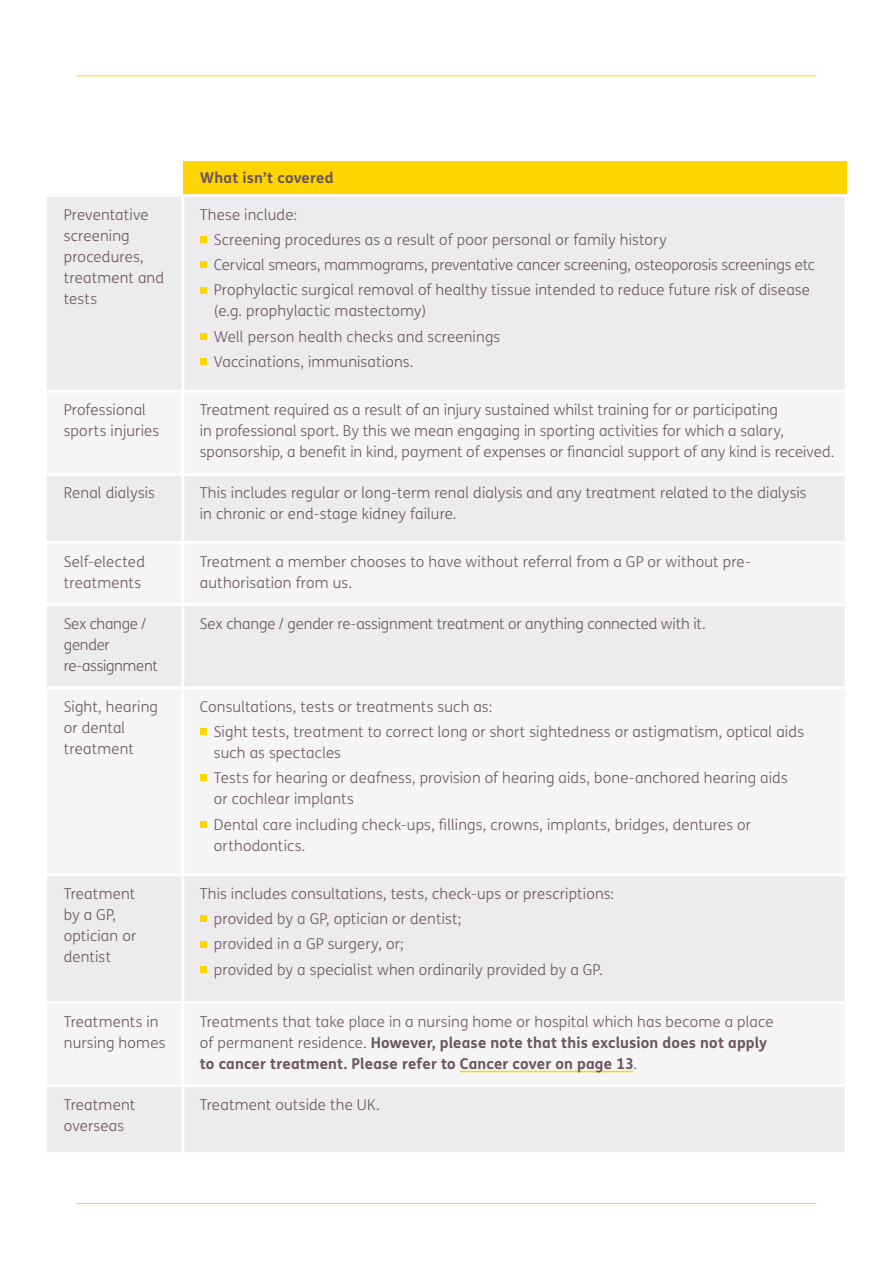
<style>
.page{position:relative;width:893px;height:1263px;background:#fff}
.page>*{position:absolute;margin:0;border:0;box-sizing:border-box;transform-origin:0 0}
.t1{font:300 15px/21px "FS Me";letter-spacing:.01em;color:#6c5560}
.t2{font:700 15px/21px "FS Me";letter-spacing:.01em;color:#6c5560}
.t3{font:300 15px "FS Me";letter-spacing:-.01em;color:#6c5560}
.t4{font:300 15px/21px "FS Me";letter-spacing:-.02em;color:#6c5560}
.s1{font-weight:300}
</style>
<div class="page">
<hr style="left:77px;top:1203px;width:739px;height:1px;background:#fed503">
<hr style="left:77px;top:75px;width:739px;height:1px;background:#fed503">
<div style="left:183px;top:162px;width:663px;height:34px;background:#fed503"></div>
<div style="left:47px;top:197px;width:798px;height:955px;background:#ececee"></div>
<svg style="left:47px;top:393px;width:798px;height:691px;fill:#f5f5f6"></svg>
<hr style="left:181px;top:393px;width:3px;height:80px;background:#fff">
<hr style="left:181px;top:606px;width:3px;height:80px;background:#fff">
<hr style="left:47px;top:873px;width:136px;height:3px;background:#fff">
<hr style="left:183px;top:873px;width:665px;height:3px;background:#fff">
<hr style="left:183px;top:194px;width:665px;height:3px;background:#fff">
<hr style="left:47px;top:473px;width:136px;height:3px;background:#fff">
<hr style="left:183px;top:473px;width:665px;height:3px;background:#fff">
<hr style="left:47px;top:541px;width:136px;height:3px;background:#fff">
<hr style="left:183px;top:541px;width:665px;height:3px;background:#fff">
<hr style="left:47px;top:603px;width:136px;height:3px;background:#fff">
<hr style="left:183px;top:603px;width:665px;height:3px;background:#fff">
<hr style="left:47px;top:686px;width:136px;height:3px;background:#fff">
<hr style="left:183px;top:686px;width:665px;height:3px;background:#fff">
<hr style="left:47px;top:1001px;width:136px;height:3px;background:#fff">
<hr style="left:183px;top:1001px;width:665px;height:3px;background:#fff">
<hr style="left:47px;top:1084px;width:136px;height:3px;background:#fff">
<hr style="left:183px;top:1084px;width:665px;height:3px;background:#fff">
<hr style="left:181px;top:476px;width:3px;height:65px;background:#fff">
<hr style="left:181px;top:689px;width:3px;height:184px;background:#fff">
<hr style="left:181px;top:876px;width:3px;height:125px;background:#fff">
<hr style="left:47px;top:390px;width:136px;height:3px;background:#fff">
<hr style="left:183px;top:390px;width:665px;height:3px;background:#fff">
<hr style="left:181px;top:197px;width:3px;height:193px;background:#fff">
<hr style="left:181px;top:544px;width:3px;height:59px;background:#fff">
<hr style="left:181px;top:1004px;width:3px;height:80px;background:#fff">
<hr style="left:181px;top:1087px;width:3px;height:65px;background:#fff">
<div style="left:200px;top:236px;width:6px;height:7px;background:#fed503"></div>
<svg style="left:200px;top:262px;width:6px;height:6px"></svg>
<svg style="left:200px;top:287px;width:6px;height:6px"></svg>
<svg style="left:200px;top:333px;width:6px;height:6px"></svg>
<div style="left:200px;top:358px;width:6px;height:7px;background:#fed503"></div>
<div style="left:200px;top:728px;width:6px;height:7px;background:#fed503"></div>
<svg style="left:200px;top:775px;width:6px;height:6px"></svg>
<svg style="left:200px;top:821px;width:6px;height:6px"></svg>
<div style="left:200px;top:915px;width:6px;height:7px;background:#fed503"></div>
<svg style="left:200px;top:941px;width:6px;height:6px"></svg>
<svg style="left:200px;top:966px;width:6px;height:6px"></svg>
<hr style="left:460px;top:1071px;width:173px;height:1px;background:#fed503">
<p class="t2" style="left:200px;top:167px;width:135px">What isn’t covered</p>
<p class="t1" style="left:64px;top:203px;width:102px">Preventative screening procedures, treatment and tests</p>
<p class="t1" style="left:214px;top:201px;width:603px;line-height:25.2px;text-indent:-14px">These include:<br>Screening procedures as a result of poor personal or family history<br>Cervical smears, mammograms, preventative cancer screening, osteoporosis screenings etc Prophylactic surgical removal of healthy tissue intended to reduce future risk of disease</p>
<p class="t1" style="left:214px;top:298px;width:288px;line-height:25.2px">(e.g. prophylactic mastectomy)<br>Well person health checks and screenings<br>Vaccinations, immunisations.</p>
<p class="t1" style="left:64px;top:399px;width:97px">Professional sports injuries</p>
<p class="t1" style="left:200px;top:399px;width:636px">Treatment required as a result of an injury sustained whilst training for or participating<br>in professional sport. By this we mean engaging in sporting activities for which a salary, sponsorship, a benefit in kind, payment of expenses or financial support of any kind is received.</p>
<p class="t1" style="left:64px;top:482px;width:93px">Renal dialysis</p>
<p class="t1" style="left:200px;top:482px;width:608px">This includes regular or long-term renal dialysis and any treatment related to the dialysis in chronic or end-stage kidney failure.</p>
<p class="t1" style="left:64px;top:550px;width:83px">Self-elected treatments</p>
<p class="t1" style="left:200px;top:550px;width:552px">Treatment a member chooses to have without referral from a GP or without pre&shy;authorisation from us.</p>
<p class="t4" style="left:64px;top:612px;width:96px">Sex change / gender re-assignment</p>
<p class="t3" style="left:200px;top:613px;width:507px">Sex change / gender re-assignment treatment or anything connected with it.</p>
<p class="t1" style="left:64px;top:696px;width:96px">Sight, hearing or dental treatment</p>
<p class="t1" style="left:214px;top:693px;width:592px;line-height:25.2px;text-indent:-14px">Consultations, tests or treatments such as:<br>Sight tests, treatment to correct long or short sightedness or astigmatism, optical aids</p>
<p class="t1" style="left:214px;top:740px;width:576px;line-height:25.2px">such as spectacles<br>Tests for hearing or deafness, provision of hearing aids, bone-anchored hearing aids</p>
<p class="t1" style="left:214px;top:786px;width:539px;line-height:25.2px">or cochlear implants<br>Dental care including check-ups, fillings, crowns, implants, bridges, dentures or</p>
<p class="t1" style="left:214px;top:834px;width:93px">orthodontics.</p>
<p class="t1" style="left:64px;top:883px;width:74px">Treatment by a GP, optician or dentist</p>
<p class="t1" style="left:214px;top:881px;width:402px;line-height:25.2px;text-indent:-14px">This includes consultations, tests, check-ups or prescriptions: provided by a GP, optician or dentist;<br>provided in a GP surgery, or;<br>provided by a specialist when ordinarily provided by a GP.</p>
<p class="t1" style="left:64px;top:1010px;width:103px">Treatments in nursing homes</p>
<p class="t2" style="left:200px;top:1010px;width:575px"><span class="s1">Treatments that take place in a nursing home or hospital which has become a place of permanent residence.</span> However, please note that this exclusion does not apply to cancer treatment. Please refer to Cancer cover on page 13<span class="s1">.</span></p>
<p class="t1" style="left:64px;top:1093px;width:73px">Treatment overseas</p>
<p class="t1" style="left:200px;top:1093px;width:181px">Treatment outside the UK.</p>
</div>
